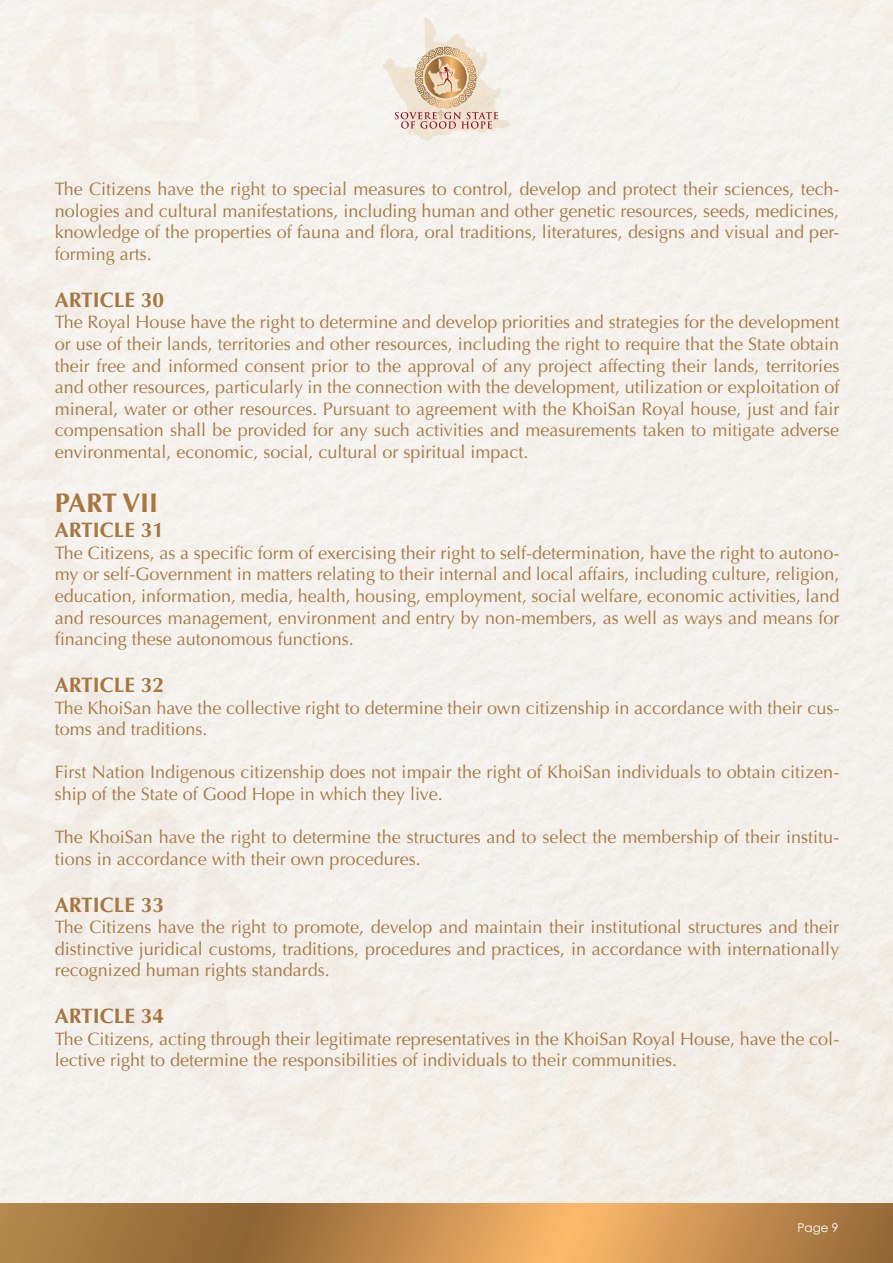
<style>
.page{position:relative;width:893px;height:1263px;background:#f3f0ec}
.page>*{position:absolute;margin:0;border:0;box-sizing:border-box;transform-origin:0 0}
.t1{font:700 27px "Optima";color:#a67741}
.t2{font:700 21px "Optima";color:#a67741}
.t3{font:18px/21.6px "Optima";color:#a67741;text-align:justify}
.t4{font:12px "Century Gothic";color:#fff}
</style>
<div class="page">
<svg style="left:1px;top:1203px;width:891px;height:60px;background:#bc884b"></svg>
<svg style="left:382px;top:17px;width:129px;height:124px"></svg>
<p class="t3" style="left:55px;top:178px;width:786px">The Citizens have the right to special measures to control, develop and protect their sciences, tech&shy;nologies and cultural manifestations, including human and other genetic resources, seeds, medicines, knowledge of the properties of fauna and flora, oral traditions, literatures, designs and visual and per&shy;forming arts.</p>
<p class="t2" style="left:55px;top:287px;width:111px">ARTICLE 30</p>
<p class="t3" style="left:55px;top:312px;width:786px">The Royal House have the right to determine and develop priorities and strategies for the development or use of their lands, territories and other resources, including the right to require that the State obtain their free and informed consent prior to the approval of any project affecting their lands, territories and other resources, particularly in the connection with the development, utilization or exploitation of mineral, water or other resources. Pursuant to agreement with the KhoiSan Royal house, just and fair compensation shall be provided for any such activities and measurements taken to mitigate adverse environmental, economic, social, cultural or spiritual impact.</p>
<p class="t1" style="left:55px;top:487px;width:105px">PART VII</p>
<p class="t2" style="left:55px;top:518px;width:111px">ARTICLE 31</p>
<p class="t3" style="left:55px;top:542px;width:786px">The Citizens, as a specific form of exercising their right to self-determination, have the right to autono&shy;my or self-Government in matters relating to their internal and local affairs, including culture, religion, education, information, media, health, housing, employment, social welfare, economic activities, land and resources management, environment and entry by non-members, as well as ways and means for financing these autonomous functions.</p>
<p class="t2" style="left:55px;top:673px;width:111px">ARTICLE 32</p>
<p class="t3" style="left:55px;top:697px;width:786px">The KhoiSan have the collective right to determine their own citizenship in accordance with their cus&shy;toms and traditions.</p>
<p class="t3" style="left:55px;top:762px;width:786px">First Nation Indigenous citizenship does not impair the right of KhoiSan individuals to obtain citizen&shy;ship of the State of Good Hope in which they live.</p>
<p class="t3" style="left:55px;top:826px;width:786px">The KhoiSan have the right to determine the structures and to select the membership of their institu&shy;tions in accordance with their own procedures.</p>
<p class="t2" style="left:55px;top:892px;width:111px">ARTICLE 33</p>
<p class="t3" style="left:55px;top:916px;width:786px">The Citizens have the right to promote, develop and maintain their institutional structures and their distinctive juridical customs, traditions, procedures and practices, in accordance with internationally recognized human rights standards.</p>
<p class="t2" style="left:55px;top:1004px;width:111px">ARTICLE 34</p>
<p class="t3" style="left:55px;top:1028px;width:786px">The Citizens, acting through their legitimate representatives in the KhoiSan Royal House, have the col&shy;lective right to determine the responsibilities of individuals to their communities.</p>
<p class="t4" style="left:797px;top:1221px;width:43px">Page 9</p>
</div>
